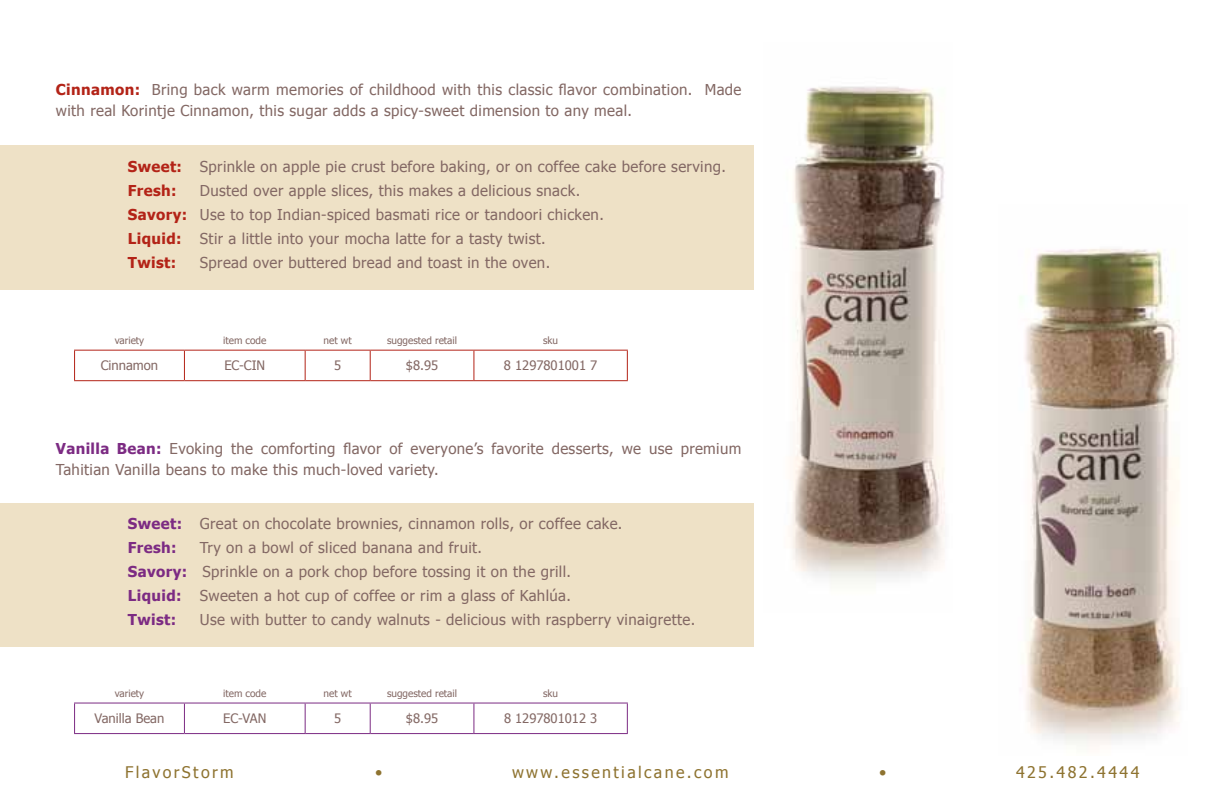
<style>
.page{position:relative;width:1224px;height:792px;background:#fff}
.page>*{position:absolute;margin:0;border:0;box-sizing:border-box;transform-origin:0 0}
.t1{font:16px "Tahoma";letter-spacing:.15em;color:#8e7330}
.t2{font:15px/24px "Tahoma";letter-spacing:.025em;color:#836864}
.t3{font:13px "Tahoma";color:#836864}
.t4{font:10px "Tahoma";color:#836864}
.s1{font-weight:700;color:#b32317}
.s2{font-weight:700;color:#7c2b83}
</style>
<div class="page">
<div style="left:0;top:503px;width:754px;height:144px;background:#eee1c6"></div>
<div style="left:0;top:145px;width:753px;height:144px;background:#eee1c6"></div>
<svg style="left:74px;top:350px;width:554px;height:30px"></svg>
<hr style="left:74px;top:380px;width:110px;height:1px;background:#b32317">
<hr style="left:184px;top:380px;width:121px;height:1px;background:#b32317">
<hr style="left:305px;top:380px;width:65px;height:1px;background:#b32317">
<hr style="left:370px;top:380px;width:104px;height:1px;background:#b32317">
<hr style="left:474px;top:380px;width:154px;height:1px;background:#b32317">
<svg style="left:74px;top:702px;width:554px;height:31px"></svg>
<hr style="left:74px;top:733px;width:110px;height:1px;background:#7c2b83">
<hr style="left:184px;top:733px;width:121px;height:1px;background:#7c2b83">
<hr style="left:305px;top:733px;width:65px;height:1px;background:#7c2b83">
<hr style="left:370px;top:733px;width:104px;height:1px;background:#7c2b83">
<hr style="left:474px;top:733px;width:154px;height:1px;background:#7c2b83">
<img style="left:789px;top:86px;width:156px;height:498px">
<img style="left:1020px;top:248px;width:161px;height:498px">
<p class="t2" style="left:56px;top:78px;width:687px;line-height:21px"><span class="s1">Cinnamon:</span> Bring back warm memories of childhood with this classic flavor combination. Made with real Korintje Cinnamon, this sugar adds a spicy-sweet dimension to any meal.</p>
<p class="t2" style="left:128px;top:154px;width:600px"><span class="s1">Sweet:</span> Sprinkle on apple pie crust before baking, or on coffee cake before serving.<br><span class="s1">Fresh:</span></p>
<p class="t2" style="left:128px;top:178px;width:478px;text-indent:72px">Dusted over apple slices, this makes a delicious snack.<br><span class="s1">Savory:</span> Use to top Indian-spiced basmati rice or tandoori chicken.<br><span class="s1">Liquid:</span> Stir a little into your mocha latte for a tasty twist.<br><span class="s1">Twist:</span></p>
<p class="t2" style="left:200px;top:250px;width:352px">Spread over buttered bread and toast in the oven.</p>
<p class="t4" style="left:115px;top:334px;width:31px">variety</p>
<p class="t4" style="left:223px;top:334px;width:45px">item code</p>
<p class="t4" style="left:324px;top:334px;width:30px">net wt</p>
<p class="t4" style="left:387px;top:334px;width:72px">suggested retail</p>
<p class="t4" style="left:543px;top:334px;width:17px">sku</p>
<p class="t3" style="left:101px;top:357px;width:59px">Cinnamon</p>
<p class="t3" style="left:224px;top:357px;width:42px">EC-CIN</p>
<p class="t3" style="left:334px;top:357px;width:9px">5</p>
<p class="t3" style="left:406px;top:357px;width:34px">$8.95</p>
<p class="t3" style="left:504px;top:357px;width:95px">8 1297801001 7</p>
<p class="t2" style="left:56px;top:437px;width:687px;line-height:21px"><span class="s2">Vanilla Bean:</span> Evoking the comforting flavor of everyone’s favorite desserts, we use premium<br>Tahitian Vanilla beans to make this much-loved variety.</p>
<p class="t2" style="left:128px;top:511px;width:496px"><span class="s2">Sweet:</span> Great on chocolate brownies, cinnamon rolls, or coffee cake.<br><span class="s2">Fresh:</span></p>
<p class="t2" style="left:128px;top:535px;width:445px;text-indent:72px">Try on a bowl of sliced banana and fruit.<br><span class="s2">Savory:</span> Sprinkle on a pork chop before tossing it on the grill.<br><span class="s2">Liquid:</span> Sweeten a hot cup of coffee or rim a glass of Kahlúa.<br><span class="s2">Twist:</span></p>
<p class="t2" style="left:200px;top:607px;width:497px">Use with butter to candy walnuts - delicious with raspberry vinaigrette.</p>
<p class="t4" style="left:115px;top:687px;width:31px">variety</p>
<p class="t4" style="left:223px;top:687px;width:45px">item code</p>
<p class="t4" style="left:324px;top:687px;width:30px">net wt</p>
<p class="t4" style="left:387px;top:687px;width:72px">suggested retail</p>
<p class="t4" style="left:543px;top:687px;width:17px">sku</p>
<p class="t3" style="left:95px;top:710px;width:71px">Vanilla Bean</p>
<p class="t3" style="left:223px;top:710px;width:45px">EC-VAN</p>
<p class="t3" style="left:334px;top:710px;width:9px">5</p>
<p class="t3" style="left:406px;top:710px;width:34px">$8.95</p>
<p class="t3" style="left:504px;top:710px;width:95px">8 1297801012 3</p>
<p class="t1" style="left:125px;top:762px;width:110px">FlavorStorm</p>
<p class="t1" style="left:375px;top:762px;width:9px">•</p>
<p class="t1" style="left:512px;top:762px;width:218px">www.essentialcane.com</p>
<p class="t1" style="left:879px;top:762px;width:9px">•</p>
<p class="t1" style="left:1016px;top:762px;width:125px">425.482.4444</p>
</div>
